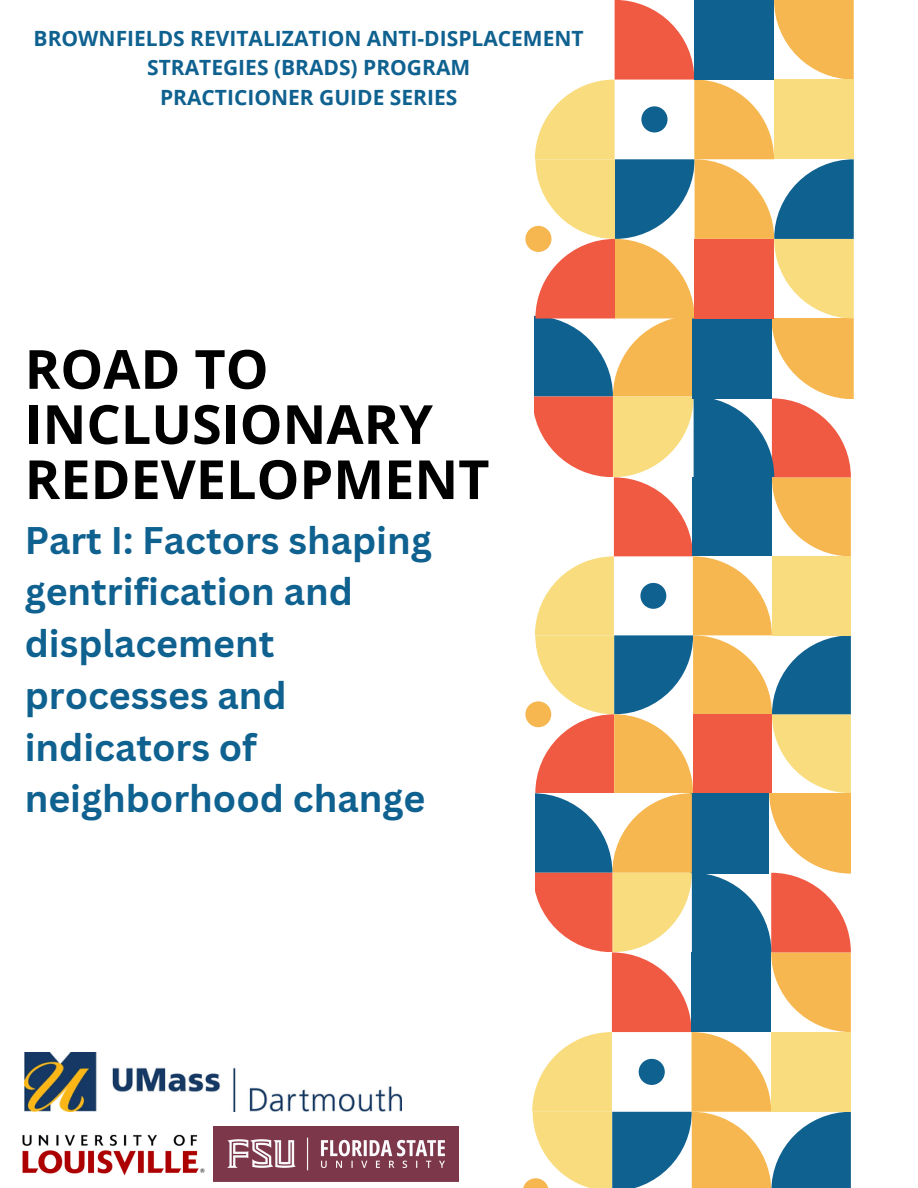
<style>
.page{position:relative;width:918px;height:1188px;background:#fff}
.page>*{position:absolute;margin:0;border:0;box-sizing:border-box;transform-origin:0 0}
.t1{font:700 54px/55.2px "Open Sans";color:#000}
.t2{font:700 37.5px/51.8px "Canva Sans";color:#0f6190}
.t3{font:700 21px/29.2px "Open Sans";color:#0f6190;text-align:center}
</style>
<div class="page">
<svg style="left:523px;top:0;width:331px;height:1188px"></svg>
<div style="left:694px;top:0;width:80px;height:80px;background:#0f6190"></div>
<div style="left:774px;top:80px;width:79px;height:79px;background:#f8dc7e"></div>
<div style="left:641px;top:106px;width:27px;height:26px;background:#0f6190;border-radius:50%"></div>
<img style="left:25px;top:1052px;width:377px;height:60px">
<img style="left:22px;top:1134px;width:183px;height:42px">
<img style="left:213px;top:1126px;width:245px;height:56px">
<p class="t3" style="left:34px;top:23px;width:552px">BROWNFIELDS REVITALIZATION ANTI-DISPLACEMENT<br>STRATEGIES (BRADS) PROGRAM</p>
<p class="t3" style="left:160px;top:82px;width:299px">PRACTICIONER GUIDE SERIES</p>
<p class="t1" style="left:25px;top:340px;width:466px">ROAD TO<br>INCLUSIONARY<br>REDEVELOPMENT</p>
<h1 class="t2" style="left:25px;top:513px;width:409px">Part I: Factors shaping gentrification and displacement processes and indicators of neighborhood change</h1>
</div>
